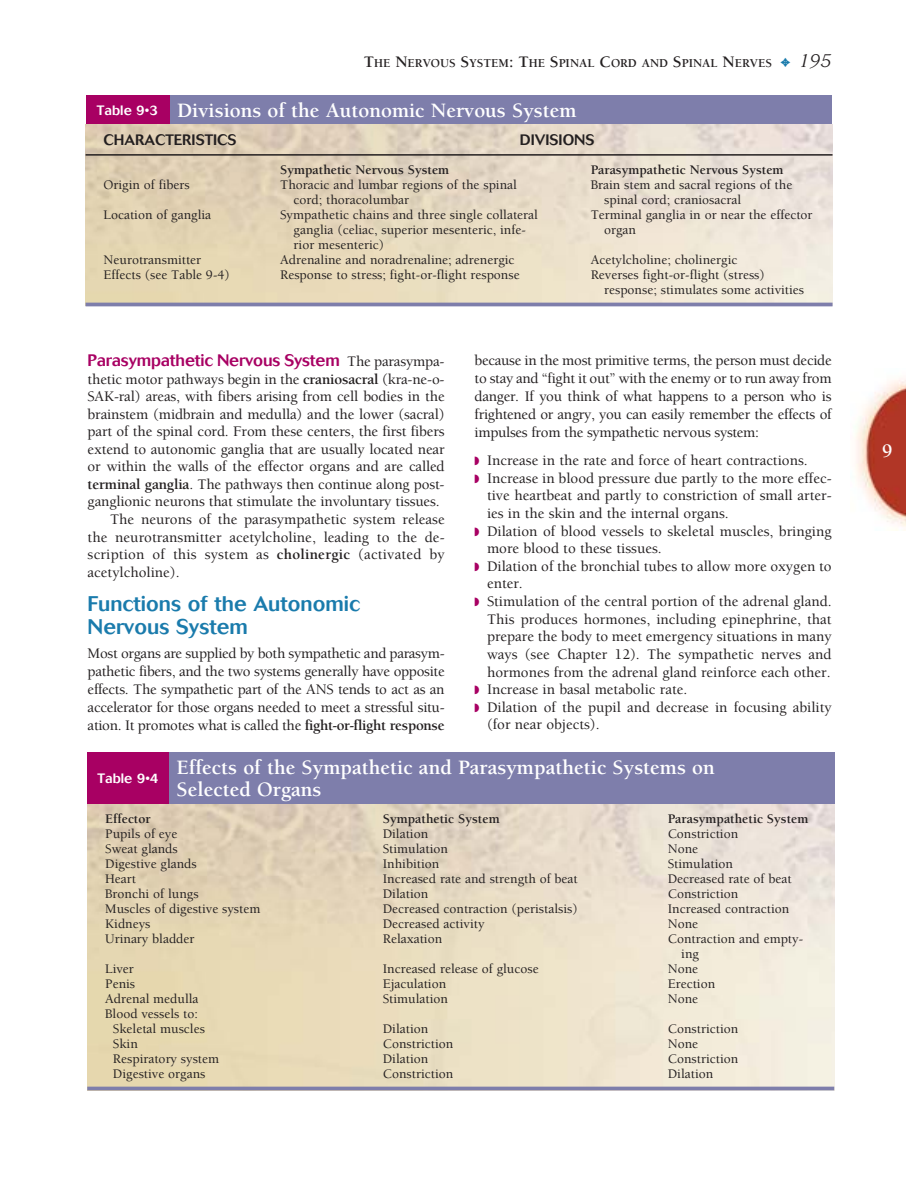
<style>
.page{position:relative;width:918px;height:1188px;background:#fff}
.page>*{position:absolute;margin:0;border:0;box-sizing:border-box;transform-origin:0 0}
.t1{font:700 21px/22.5px "Berkeley";color:#fff}
.t2{font:500 21px/23.5px "Cosmos";color:#1a7bac}
.t3{font:700 19.5px "Berkeley";color:#fff}
.t4{font:500 16.5px "Cosmos";letter-spacing:-.01em;color:#a80063}
.t5{font:500 15px/18px "Berkeley";color:#231f20;text-align:justify}
.t6{font:500 15px "Cosmos";color:#231f20}
.t7{font:500 13.5px/15px "Berkeley";color:#231f20}
.t8{font:700 13.5px "Berkeley";color:#231f20}
.t9{font:500 13.5px "Cosmos";color:#fff}
.t10{font:700 12.3px "Berkeley";color:#231f20}
.s1{font-size:16.5px}
.s2{color:#1a7bac}
.s3{font-family:"Leawood";font-weight:400;font-style:italic;font-size:18px}
.s4{font-family:"Cosmos";font-weight:500;font-size:13.5px}
.s5{font-family:"Berkeley";font-size:15px;color:#231f20}
.s6{font-weight:700}
.s7{color:#a80063}
</style>
<div class="page">
<img style="left:855px;top:379px;width:51px;height:152px">
<hr style="left:86px;top:154px;width:747px;height:2px;background:#231f20">
<hr style="left:86px;top:303px;width:747px;height:3px;background:#7e7eab">
<div style="left:168px;top:96px;width:664px;height:28px;background:#7e7eab"></div>
<div style="left:86px;top:96px;width:84px;height:28px;background:#a80063"></div>
<hr style="left:87px;top:1087px;width:747px;height:3px;background:#7e7eab">
<div style="left:168px;top:753px;width:666px;height:51px;background:#7e7eab"></div>
<div style="left:87px;top:753px;width:82px;height:51px;background:#a80063"></div>
<p class="t10" style="left:364px;top:59px;width:469px"><span class="s1">T</span>HE <span class="s1">N</span>ERVOUS <span class="s1">S</span>YSTEM<span class="s1">: T</span>HE <span class="s1">S</span>PINAL <span class="s1">C</span>ORD AND <span class="s1">S</span>PINAL <span class="s1">N</span>ERVES <span class="s2">✦</span> <span class="s3">195</span></p>
<h1 class="t1" style="left:97px;top:101px;width:481px"><span class="s4">Table 9•3</span> Divisions of the Autonomic Nervous System</h1>
<p class="t6" style="left:104px;top:135px;width:135px">CHARACTERISTICS</p>
<p class="t6" style="left:520px;top:135px;width:76px">DIVISIONS</p>
<p class="t7" style="left:104px;top:178px;width:88px">Origin of fibers</p>
<p class="t7" style="left:104px;top:208px;width:109px">Location of ganglia</p>
<p class="t7" style="left:104px;top:253px;width:128px">Neurotransmitter<br>Effects (see Table 9-4)</p>
<p class="t8" style="left:280px;top:164px;width:171px">Sympathetic Nervous System</p>
<p class="t7" style="left:280px;top:178px;width:238px">Thoracic and lumbar regions of the spinal</p>
<p class="t7" style="left:294px;top:193px;width:117px">cord; thoracolumbar</p>
<p class="t7" style="left:280px;top:208px;width:259px">Sympathetic chains and three single collateral</p>
<p class="t7" style="left:294px;top:223px;width:234px">ganglia (celiac, superior mesenteric, infe-</p>
<p class="t7" style="left:294px;top:238px;width:92px">rior mesenteric)</p>
<p class="t7" style="left:280px;top:253px;width:236px">Adrenaline and noradrenaline; adrenergic</p>
<p class="t7" style="left:280px;top:268px;width:241px">Response to stress; fight-or-flight response</p>
<p class="t8" style="left:591px;top:164px;width:194px">Parasympathetic Nervous System</p>
<p class="t7" style="left:591px;top:178px;width:203px">Brain stem and sacral regions of the</p>
<p class="t7" style="left:604px;top:193px;width:139px">spinal cord; craniosacral</p>
<p class="t7" style="left:591px;top:208px;width:223px">Terminal ganglia in or near the effector</p>
<p class="t7" style="left:604px;top:223px;width:33px">organ</p>
<p class="t7" style="left:591px;top:253px;width:148px">Acetylcholine; cholinergic</p>
<p class="t7" style="left:591px;top:268px;width:176px">Reverses fight-or-flight (stress)</p>
<p class="t7" style="left:604px;top:283px;width:201px">response; stimulates some activities</p>
<p class="t4" style="left:88px;top:354px;width:359px">Parasympathetic Nervous System <span class="s5">The parasympa-</span></p>
<p class="t5" style="left:88px;top:371px;width:358px">thetic motor pathways begin in the <span class="s6">craniosacral</span> (kra-ne-o-</p>
<p class="t5" style="left:88px;top:389px;width:359px">SAK-ral) areas, with fibers arising from cell bodies in the</p>
<p class="t5" style="left:88px;top:406px;width:359px">brainstem (midbrain and medulla) and the lower (sacral)</p>
<p class="t5" style="left:88px;top:424px;width:359px">part of the spinal cord. From these centers, the first fibers</p>
<p class="t5" style="left:88px;top:441px;width:359px">extend to autonomic ganglia that are usually located near</p>
<p class="t5" style="left:88px;top:459px;width:359px">or within the walls of the effector organs and are called</p>
<p class="t5" style="left:88px;top:477px;width:359px"><span class="s6">terminal ganglia</span>. The pathways then continue along post-</p>
<p class="t5" style="left:88px;top:494px;width:354px">ganglionic neurons that stimulate the involuntary tissues.</p>
<p class="t5" style="left:110px;top:512px;width:336px">The neurons of the parasympathetic system release</p>
<p class="t5" style="left:88px;top:529px;width:359px">the neurotransmitter acetylcholine, leading to the de-</p>
<p class="t5" style="left:88px;top:547px;width:358px">scription of this system as <span class="s6">cholinergic</span> (activated by</p>
<p class="t5" style="left:88px;top:564px;width:93px">acetylcholine).</p>
<h1 class="t2" style="left:88px;top:594px;width:274px">Functions of the Autonomic<br>Nervous System</h1>
<p class="t5" style="left:88px;top:646px;width:359px">Most organs are supplied by both sympathetic and parasym&shy;pathetic fibers, and the two systems generally have opposite effects. The sympathetic part of the ANS tends to act as an accelerator for those organs needed to meet a stressful situ&shy;ation. It promotes what is called the <span class="s6">fight-or-flight response</span></p>
<p class="t5" style="left:475px;top:353px;width:359px">because in the most primitive terms, the person must decide to stay and “fight it out” with the enemy or to run away from danger. If you think of what happens to a person who is frightened or angry, you can easily remember the effects of impulses from the sympathetic nervous system:</p>
<p class="t5" style="left:475px;top:453px;width:335px"><span class="s7">◗</span> Increase in the rate and force of heart contractions.</p>
<p class="t5" style="left:475px;top:470px;width:359px"><span class="s7">◗</span> Increase in blood pressure due partly to the more effec-</p>
<p class="t5" style="left:487px;top:488px;width:346px">tive heartbeat and partly to constriction of small arter-</p>
<p class="t5" style="left:487px;top:506px;width:243px">ies in the skin and the internal organs.</p>
<p class="t5" style="left:475px;top:523px;width:359px"><span class="s7">◗</span> Dilation of blood vessels to skeletal muscles, bringing</p>
<p class="t5" style="left:487px;top:541px;width:176px">more blood to these tissues.</p>
<p class="t5" style="left:475px;top:558px;width:358px"><span class="s7">◗</span> Dilation of the bronchial tubes to allow more oxygen to</p>
<p class="t5" style="left:487px;top:576px;width:37px">enter.</p>
<p class="t5" style="left:475px;top:594px;width:359px"><span class="s7">◗</span> Stimulation of the central portion of the adrenal gland.</p>
<p class="t5" style="left:487px;top:611px;width:346px">This produces hormones, including epinephrine, that</p>
<p class="t5" style="left:487px;top:629px;width:346px">prepare the body to meet emergency situations in many</p>
<p class="t5" style="left:487px;top:647px;width:346px">ways (see Chapter 12). The sympathetic nerves and</p>
<p class="t5" style="left:487px;top:664px;width:345px">hormones from the adrenal gland reinforce each other.</p>
<p class="t5" style="left:475px;top:682px;width:214px"><span class="s7">◗</span> Increase in basal metabolic rate.</p>
<p class="t5" style="left:475px;top:699px;width:359px"><span class="s7">◗</span> Dilation of the pupil and decrease in focusing ability</p>
<p class="t5" style="left:487px;top:717px;width:114px">(for near objects).</p>
<p class="t9" style="left:98px;top:773px;width:63px">Table 9•4</p>
<h1 class="t1" style="left:176px;top:758px;width:540px">Effects of the Sympathetic and Parasympathetic Systems on<br>Selected Organs</h1>
<p class="t8" style="left:105px;top:813px;width:47px">Effector</p>
<p class="t8" style="left:383px;top:813px;width:118px">Sympathetic System</p>
<p class="t8" style="left:668px;top:813px;width:142px">Parasympathetic System</p>
<p class="t7" style="left:105px;top:827px;width:74px">Pupils of eye</p>
<p class="t7" style="left:383px;top:827px;width:47px">Dilation</p>
<p class="t7" style="left:668px;top:827px;width:72px">Constriction</p>
<p class="t7" style="left:105px;top:842px;width:74px">Sweat glands</p>
<p class="t7" style="left:383px;top:842px;width:67px">Stimulation</p>
<p class="t7" style="left:668px;top:842px;width:32px">None</p>
<p class="t7" style="left:105px;top:857px;width:93px">Digestive glands</p>
<p class="t7" style="left:383px;top:857px;width:58px">Inhibition</p>
<p class="t7" style="left:668px;top:857px;width:67px">Stimulation</p>
<p class="t7" style="left:105px;top:872px;width:32px">Heart</p>
<p class="t7" style="left:383px;top:872px;width:197px">Increased rate and strength of beat</p>
<p class="t7" style="left:668px;top:872px;width:125px">Decreased rate of beat</p>
<p class="t7" style="left:105px;top:887px;width:95px">Bronchi of lungs</p>
<p class="t7" style="left:383px;top:887px;width:47px">Dilation</p>
<p class="t7" style="left:668px;top:887px;width:72px">Constriction</p>
<p class="t7" style="left:105px;top:902px;width:157px">Muscles of digestive system</p>
<p class="t7" style="left:383px;top:902px;width:196px">Decreased contraction (peristalsis)</p>
<p class="t7" style="left:668px;top:902px;width:123px">Increased contraction</p>
<p class="t7" style="left:105px;top:917px;width:47px">Kidneys</p>
<p class="t7" style="left:383px;top:917px;width:103px">Decreased activity</p>
<p class="t7" style="left:668px;top:917px;width:32px">None</p>
<p class="t7" style="left:105px;top:932px;width:91px">Urinary bladder</p>
<p class="t7" style="left:383px;top:932px;width:61px">Relaxation</p>
<p class="t7" style="left:681px;top:932px;width:123px;text-indent:-13px">Contraction and empty&shy;ing</p>
<p class="t7" style="left:105px;top:962px;width:30px">Liver</p>
<p class="t7" style="left:383px;top:962px;width:157px">Increased release of glucose</p>
<p class="t7" style="left:668px;top:962px;width:32px">None</p>
<p class="t7" style="left:105px;top:977px;width:31px">Penis</p>
<p class="t7" style="left:383px;top:977px;width:65px">Ejaculation</p>
<p class="t7" style="left:668px;top:977px;width:49px">Erection</p>
<p class="t7" style="left:105px;top:992px;width:95px">Adrenal medulla</p>
<p class="t7" style="left:383px;top:992px;width:67px">Stimulation</p>
<p class="t7" style="left:668px;top:992px;width:32px">None</p>
<p class="t7" style="left:105px;top:1007px;width:101px;text-align:center">Blood vessels to:<br>Skeletal muscles</p>
<p class="t7" style="left:383px;top:1022px;width:47px">Dilation</p>
<p class="t7" style="left:668px;top:1022px;width:72px">Constriction</p>
<p class="t7" style="left:113px;top:1037px;width:26px">Skin</p>
<p class="t7" style="left:383px;top:1037px;width:72px">Constriction</p>
<p class="t7" style="left:668px;top:1037px;width:32px">None</p>
<p class="t7" style="left:113px;top:1052px;width:108px">Respiratory system</p>
<p class="t7" style="left:383px;top:1052px;width:47px">Dilation</p>
<p class="t7" style="left:668px;top:1052px;width:72px">Constriction</p>
<p class="t7" style="left:113px;top:1067px;width:94px">Digestive organs</p>
<p class="t7" style="left:383px;top:1067px;width:72px">Constriction</p>
<p class="t7" style="left:668px;top:1067px;width:47px">Dilation</p>
<h2 class="t3" style="left:882px;top:444px;width:12px">9</h2>
</div>
